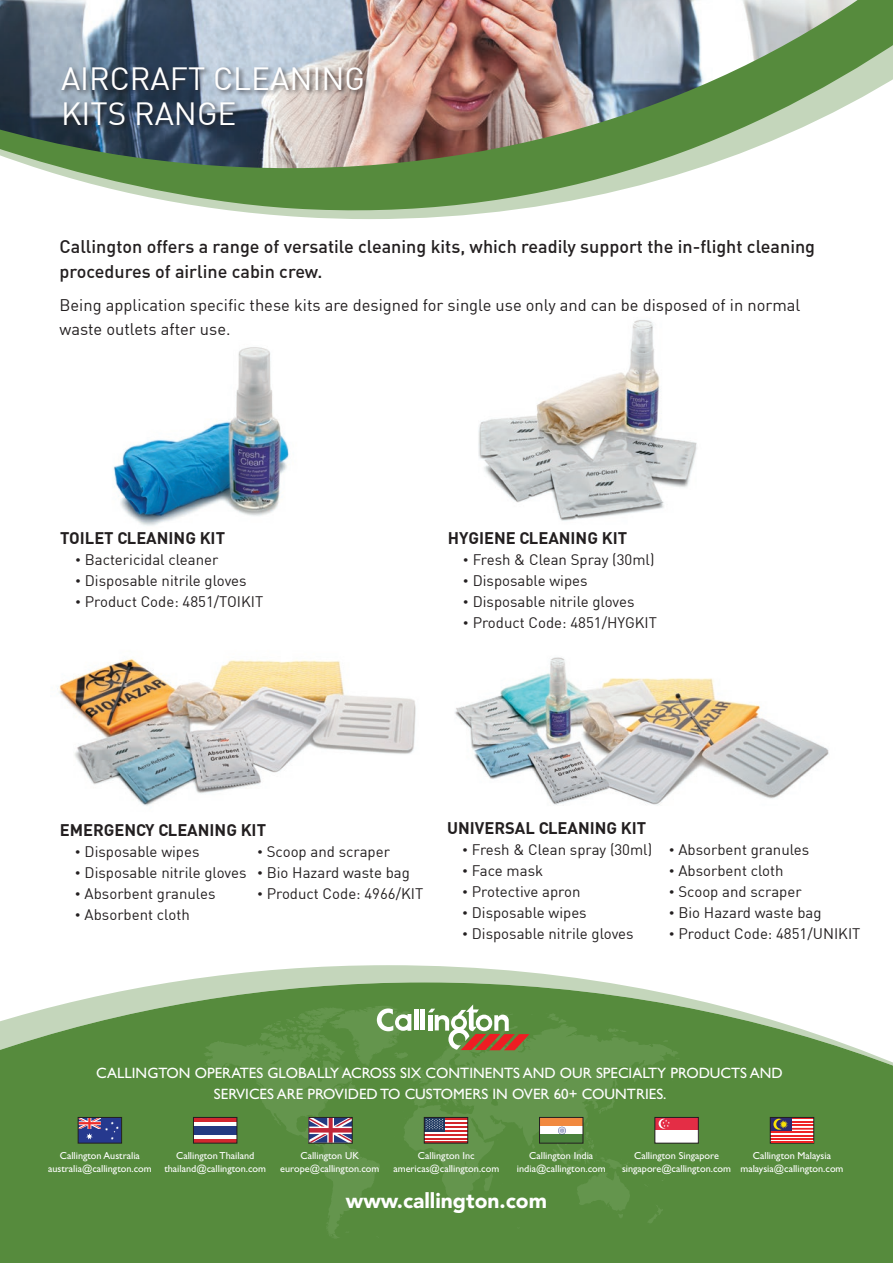
<style>
.page{position:relative;width:893px;height:1263px;background:#fff}
.page>*{position:absolute;margin:0;border:0;box-sizing:border-box;transform-origin:0 0}
.t1{font:31.5px/34.5px "DIN";color:#fff}
.t2{font:900 21px "Avenir";color:#fff}
.t3{font:500 18px/25.5px "DIN";color:#231f20}
.t4{font:16.5px/24px "DIN";color:#231f20}
.t5{font:700 16.5px "DIN";color:#231f20}
.t6{font:15px "DIN";color:#231f20}
.t7{font:15px/21px "Gill Sans";color:#fff;text-align:center}
.t8{font:10.2px/12.8px "Gill Sans";color:#fff;text-align:center}
.s1{font-family:"Segoe UI";font-weight:300}
</style>
<div class="page">
<img style="left:478px;top:320px;width:219px;height:201px">
<div style="left:0;top:1116px;width:893px;height:147px;background:#568b3d"></div>
<svg style="left:174px;top:965px;width:428px;height:17px;fill:#c4d6bb"></svg>
<svg style="left:0;top:982px;width:893px;height:134px;fill:#568b3d"></svg>
<svg style="left:203px;top:1006px;width:478px;height:233px;background:#5a8e42"></svg>
<img style="left:113px;top:347px;width:177px;height:179px">
<img style="left:58px;top:658px;width:358px;height:148px">
<img style="left:455px;top:657px;width:374px;height:148px">
<div style="left:414px;top:1009px;width:5px;height:21px;background:#fff"></div>
<hr style="left:421px;top:1009px;width:4px;height:21px;background:#fff">
<svg style="left:377px;top:1008px;width:34px;height:23px"></svg>
<svg style="left:428px;top:1004px;width:101px;height:46px"></svg>
<svg style="left:77px;top:1117px;width:45px;height:27px"></svg>
<svg style="left:193px;top:1117px;width:45px;height:27px"></svg>
<svg style="left:308px;top:1117px;width:45px;height:27px"></svg>
<svg style="left:654px;top:1117px;width:45px;height:27px"></svg>
<svg style="left:423px;top:1117px;width:45px;height:27px"></svg>
<svg style="left:539px;top:1117px;width:45px;height:27px"></svg>
<svg style="left:769px;top:1117px;width:45px;height:27px"></svg>
<hr style="left:771px;top:1142px;width:42px;height:1px;background:#ee2325">
<img style="left:0;top:0;width:893px;height:219px">
<p class="t1" style="left:61px;top:61px;width:305px">AIRCRAFT CLEANING<br>KITS RANGE</p>
<p class="t3" style="left:60px;top:233px;width:757px">Callington offers a range of versatile cleaning kits, which readily support the in-flight cleaning procedures of airline cabin crew.</p>
<p class="t4" style="left:60px;top:292px;width:742px">Being application specific these kits are designed for single use only and can be disposed of in normal waste outlets after use.</p>
<p class="t5" style="left:60px;top:527px;width:167px">TOILET CLEANING KIT</p>
<p class="t6" style="left:75px;top:550px;width:145px"><span class="s1">•</span> Bactericidal cleaner</p>
<p class="t6" style="left:75px;top:571px;width:173px"><span class="s1">•</span> Disposable nitrile gloves</p>
<p class="t6" style="left:75px;top:592px;width:190px"><span class="s1">•</span> Product Code: 4851/TOIKIT</p>
<p class="t5" style="left:448px;top:527px;width:181px">HYGIENE CLEANING KIT</p>
<p class="t6" style="left:463px;top:550px;width:193px"><span class="s1">•</span> Fresh &amp; Clean Spray (30ml)</p>
<p class="t6" style="left:463px;top:571px;width:126px"><span class="s1">•</span> Disposable wipes</p>
<p class="t6" style="left:463px;top:592px;width:173px"><span class="s1">•</span> Disposable nitrile gloves</p>
<p class="t6" style="left:463px;top:613px;width:196px"><span class="s1">•</span> Product Code: 4851/HYGKIT</p>
<p class="t5" style="left:60px;top:819px;width:208px">EMERGENCY CLEANING KIT</p>
<p class="t6" style="left:75px;top:842px;width:126px"><span class="s1">•</span> Disposable wipes</p>
<p class="t6" style="left:75px;top:863px;width:173px"><span class="s1">•</span> Disposable nitrile gloves</p>
<p class="t6" style="left:75px;top:884px;width:142px"><span class="s1">•</span> Absorbent granules</p>
<p class="t6" style="left:75px;top:905px;width:116px"><span class="s1">•</span> Absorbent cloth</p>
<p class="t6" style="left:257px;top:842px;width:135px"><span class="s1">•</span> Scoop and scraper</p>
<p class="t6" style="left:257px;top:863px;width:154px"><span class="s1">•</span> Bio Hazard waste bag</p>
<p class="t6" style="left:257px;top:884px;width:168px"><span class="s1">•</span> Product Code: 4966/KIT</p>
<p class="t5" style="left:447px;top:817px;width:201px">UNIVERSAL CLEANING KIT</p>
<p class="t6" style="left:462px;top:840px;width:192px"><span class="s1">•</span> Fresh &amp; Clean spray (30ml)</p>
<p class="t6" style="left:462px;top:861px;width:83px"><span class="s1">•</span> Face mask</p>
<p class="t6" style="left:462px;top:882px;width:120px"><span class="s1">•</span> Protective apron</p>
<p class="t6" style="left:462px;top:903px;width:126px"><span class="s1">•</span> Disposable wipes</p>
<p class="t6" style="left:462px;top:924px;width:173px"><span class="s1">•</span> Disposable nitrile gloves</p>
<p class="t6" style="left:669px;top:840px;width:142px"><span class="s1">•</span> Absorbent granules</p>
<p class="t6" style="left:669px;top:861px;width:116px"><span class="s1">•</span> Absorbent cloth</p>
<p class="t6" style="left:669px;top:882px;width:135px"><span class="s1">•</span> Scoop and scraper</p>
<p class="t6" style="left:669px;top:903px;width:154px"><span class="s1">•</span> Bio Hazard waste bag</p>
<p class="t6" style="left:669px;top:924px;width:193px"><span class="s1">•</span> Product Code: 4851/UNIKIT</p>
<p class="t7" style="left:96px;top:1063px;width:688px">CALLINGTON OPERATES GLOBALLY ACROSS SIX CONTINENTS AND OUR SPECIALTY PRODUCTS AND<br>SERVICES ARE PROVIDED TO CUSTOMERS IN OVER 60+ COUNTRIES.</p>
<p class="t8" style="left:60px;top:1149px;width:82px">Callington Australia</p>
<p class="t8" style="left:48px;top:1162px;width:105px">australia@callington.com</p>
<p class="t8" style="left:176px;top:1149px;width:80px">Callington Thailand</p>
<p class="t8" style="left:164px;top:1162px;width:103px">thailand@callington.com</p>
<p class="t8" style="left:300px;top:1149px;width:60px">Callington UK</p>
<p class="t8" style="left:280px;top:1162px;width:100px">europe@callington.com</p>
<p class="t8" style="left:418px;top:1149px;width:58px">Callington Inc</p>
<p class="t8" style="left:393px;top:1162px;width:107px">americas@callington.com</p>
<p class="t8" style="left:517px;top:1149px;width:90px">Callington India india@callington.com</p>
<p class="t2" style="left:346px;top:1188px;width:203px">www.callington.com</p>
<p class="t8" style="left:634px;top:1149px;width:86px">Callington Singapore</p>
<p class="t8" style="left:622px;top:1162px;width:110px">singapore@callington.com</p>
<p class="t8" style="left:753px;top:1149px;width:80px">Callington Malaysia</p>
<p class="t8" style="left:740px;top:1162px;width:104px">malaysia@callington.com</p>
</div>
